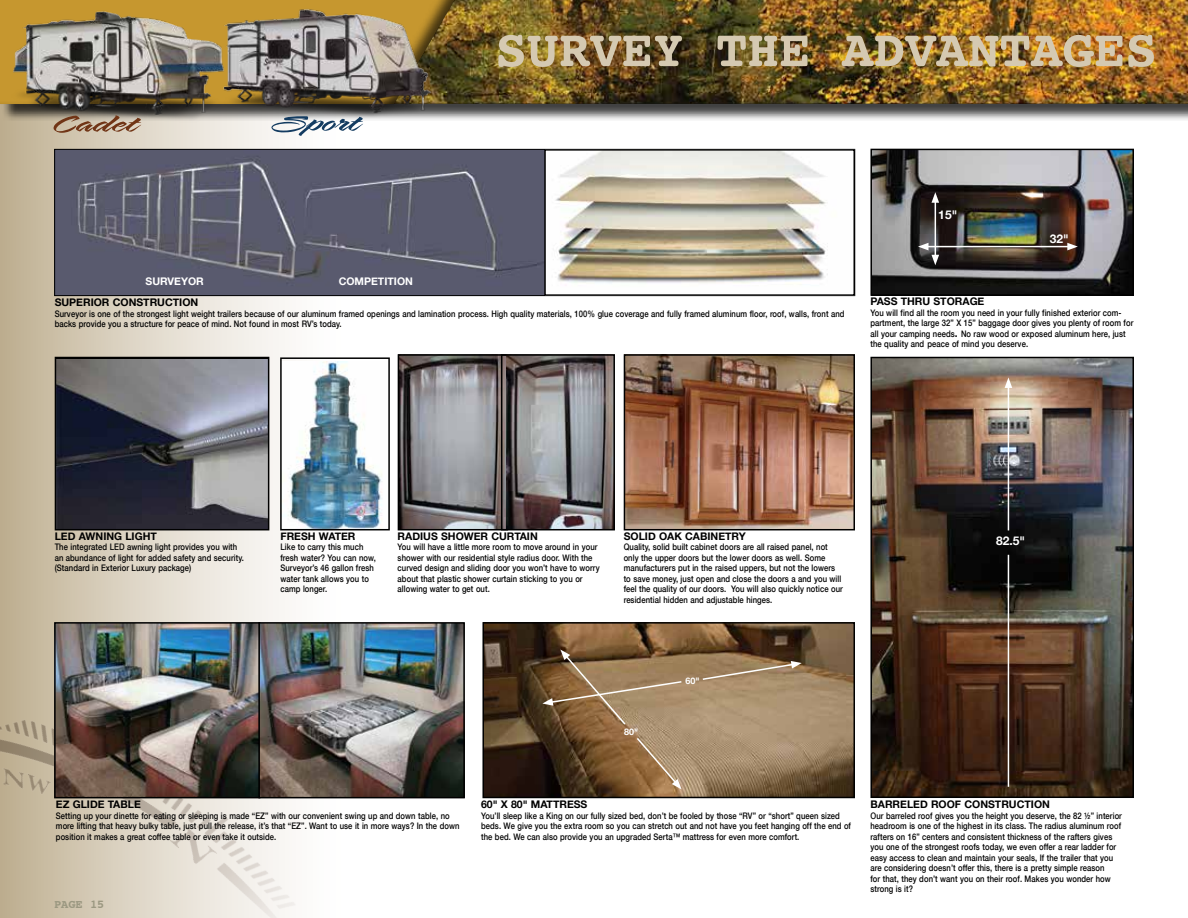
<style>
.page{position:relative;width:1188px;height:918px;background:#fff}
.page>*{position:absolute;margin:0;border:0;box-sizing:border-box;transform-origin:0 0}
.t1{font:700 52.5px "Courier";color:#d5c9b1}
.t2{font:700 12px "Helvetica Neue";color:#fff}
.t3{font:700 12px "Courier";color:#9b9881}
.t4{font:700 10.5px "Helvetica Neue";color:#000}
.t5{font:700 10.5px "Helvetica Neue";color:#fff}
.t6{font:500 9px/10.5px "Helvetica Neue";letter-spacing:.01em;color:#000;scale:.85 1}
.t7{font:700 9px "Helvetica Neue";color:#fff}
.s1{font-size:12px}
</style>
<div class="page">
<svg style="left:0;top:121px;width:348px;height:678px"></svg>
<img style="left:56px;top:151px;width:488px;height:143px">
<img style="left:555px;top:152px;width:273px;height:131px">
<div style="left:544px;top:149px;width:311px;height:147px;border:2px solid #000"></div>
<img style="left:283px;top:361px;width:99px;height:166px">
<div style="left:280px;top:357px;width:110px;height:173px;border:2px solid #000"></div>
<img style="left:873px;top:152px;width:258px;height:141px">
<div style="left:870px;top:149px;width:264px;height:147px;border:2px solid #000"></div>
<img style="left:58px;top:360px;width:208px;height:167px">
<div style="left:55px;top:357px;width:214px;height:173px;border:2px solid #000"></div>
<div style="left:1px;top:0;width:1187px;height:121px;background:#000;opacity:.75"></div>
<img style="left:466px;top:0;width:722px;height:104px">
<div style="left:0;top:0;width:466px;height:105px;background:#000;opacity:.67"></div>
<img style="left:485px;top:625px;width:367px;height:170px">
<div style="left:482px;top:622px;width:373px;height:176px;border:2px solid #000"></div>
<img style="left:873px;top:360px;width:258px;height:435px">
<div style="left:870px;top:357px;width:264px;height:441px;border:2px solid #000"></div>
<img style="left:0;top:677px;width:334px;height:241px">
<img style="left:241px;top:5px;width:193px;height:116px">
<img style="left:0;top:0;width:241px;height:129px">
<svg style="left:53px;top:115px;width:88px;height:18px;background:#ad937d"></svg>
<svg style="left:271px;top:116px;width:92px;height:20px"></svg>
<hr style="left:1008px;top:386px;width:1px;height:144px;background:#fff">
<svg style="left:1005px;top:377px;width:7px;height:11px"></svg>
<svg style="left:701px;top:661px;width:101px;height:20px;background:#a58b6b"></svg>
<svg style="left:542px;top:650px;width:141px;height:76px;background:#917452"></svg>
<svg style="left:635px;top:736px;width:47px;height:53px;background:#a88864"></svg>
<img style="left:57px;top:625px;width:405px;height:170px">
<div style="left:54px;top:622px;width:206px;height:176px;border:2px solid #000"></div>
<div style="left:258px;top:622px;width:207px;height:176px;border:2px solid #000"></div>
<img style="left:627px;top:357px;width:225px;height:170px">
<div style="left:624px;top:354px;width:231px;height:176px;border:2px solid #000"></div>
<img style="left:401px;top:357px;width:211px;height:170px">
<div style="left:398px;top:354px;width:110px;height:176px;border:2px solid #000"></div>
<div style="left:501px;top:354px;width:114px;height:176px;border:2px solid #000"></div>
<hr style="left:926px;top:246px;width:144px;height:1px;background:#fff">
<svg style="left:1067px;top:243px;width:11px;height:7px"></svg>
<hr style="left:935px;top:200px;width:1px;height:57px;background:#fff">
<svg style="left:918px;top:243px;width:21px;height:22px"></svg>
<svg style="left:931px;top:192px;width:8px;height:11px"></svg>
<hr style="left:1008px;top:555px;width:1px;height:232px;background:#fff">
<h1 class="t1" style="left:495px;top:7px;width:663px">SURVEY THE ADVANTAGES</h1>
<p class="t5" style="left:146px;top:275px;width:60px">SURVEYOR</p>
<p class="t5" style="left:339px;top:275px;width:76px">COMPETITION</p>
<p class="t4" style="left:55px;top:296px;width:145px">SUPERIOR CONSTRUCTION</p>
<p class="t6" style="left:55px;top:308px;width:931px">Surveyor is one of the strongest light weight trailers because of our aluminum framed openings and lamination process. High quality materials, 100% glue coverage and fully framed aluminum floor, roof, walls, front and backs provide you a structure for peace of mind. Not found in most RV’s today.</p>
<h2 class="t2" style="left:938px;top:207px;width:20px">15"</h2>
<h2 class="t2" style="left:1050px;top:231px;width:20px">32"</h2>
<p class="t4" style="left:870px;top:295px;width:115px">PASS THRU STORAGE</p>
<p class="t6" style="left:870px;top:307px;width:311px">You will find all the room you need in your fully finished exterior com&shy;partment, the large 32” X 15” baggage door gives you plenty of room for all your camping needs<span class="s1">.</span> No raw wood or exposed aluminum here, just the quality and peace of mind you deserve.</p>
<p class="t4" style="left:55px;top:529px;width:104px">LED AWNING LIGHT</p>
<p class="t6" style="left:55px;top:541px;width:224px">The integrated LED awning light provides you with an abundance of light for added safety and security. (Standard in Exterior Luxury package)</p>
<p class="t4" style="left:280px;top:530px;width:77px">FRESH WATER</p>
<p class="t6" style="left:280px;top:542px;width:114px">Like to carry this much fresh water? You can now,<br>Surveyor’s 46 gallon fresh water tank allows you to camp longer.</p>
<p class="t4" style="left:398px;top:529px;width:142px">RADIUS SHOWER CURTAIN</p>
<p class="t6" style="left:398px;top:541px;width:239px">You will have a little more room to move around in your shower with our residential style radius door. With the curved design and sliding door you won’t have to worry about that plastic shower curtain sticking to you or allowing water to get out.</p>
<p class="t4" style="left:624px;top:529px;width:124px">SOLID OAK CABINETRY</p>
<p class="t6" style="left:624px;top:541px;width:259px">Quality, solid built cabinet doors are all raised panel, not only the upper doors but the lower doors as well. Some manufacturers put in the raised uppers, but not the lowers to save money, just open and close the doors a and you will feel the quality of our doors. You will also quickly notice our residential hidden and adjustable hinges.</p>
<h2 class="t2" style="left:996px;top:533px;width:30px">82.5"</h2>
<p class="t7" style="left:624px;top:726px;width:16px">80"</p>
<p class="t7" style="left:686px;top:675px;width:16px">60"</p>
<p class="t4" style="left:56px;top:798px;width:86px">EZ GLIDE TABLE</p>
<p class="t6" style="left:56px;top:810px;width:476px">Setting up your dinette for eating or sleeping is made “EZ” with our convenient swing up and down table, no more lifting that heavy bulky table, just pull the release, it’s that “EZ”. Want to use it in more ways? In the down position it makes a great coffee table or even take it outside.</p>
<h2 class="t3" style="left:54px;top:894px;width:52px">PAGE 15</h2>
<p class="t4" style="left:481px;top:798px;width:108px">60" X 80" MATTRESS</p>
<p class="t6" style="left:481px;top:810px;width:437px">You’ll sleep like a King on our fully sized bed, don’t be fooled by those “RV” or “short” queen sized beds. We give you the extra room so you can stretch out and not have you feet hanging off the end of the bed. We can also provide you an upgraded Serta™ mattress for even more comfort.</p>
<p class="t4" style="left:870px;top:798px;width:181px">BARRELED ROOF CONSTRUCTION</p>
<p class="t6" style="left:870px;top:810px;width:297px">Our barreled roof gives you the height you deserve, the 82 ½” interior headroom is one of the highest in its class. The radius aluminum roof rafters on 16” centers and consistent thickness of the rafters gives you one of the strongest roofs today, we even offer a rear ladder for easy access to clean and maintain your seals, If the trailer that you are considering doesn’t offer this, there is a pretty simple reason<br>for that, they don’t want you on their roof. Makes you wonder how strong is it?</p>
</div>
